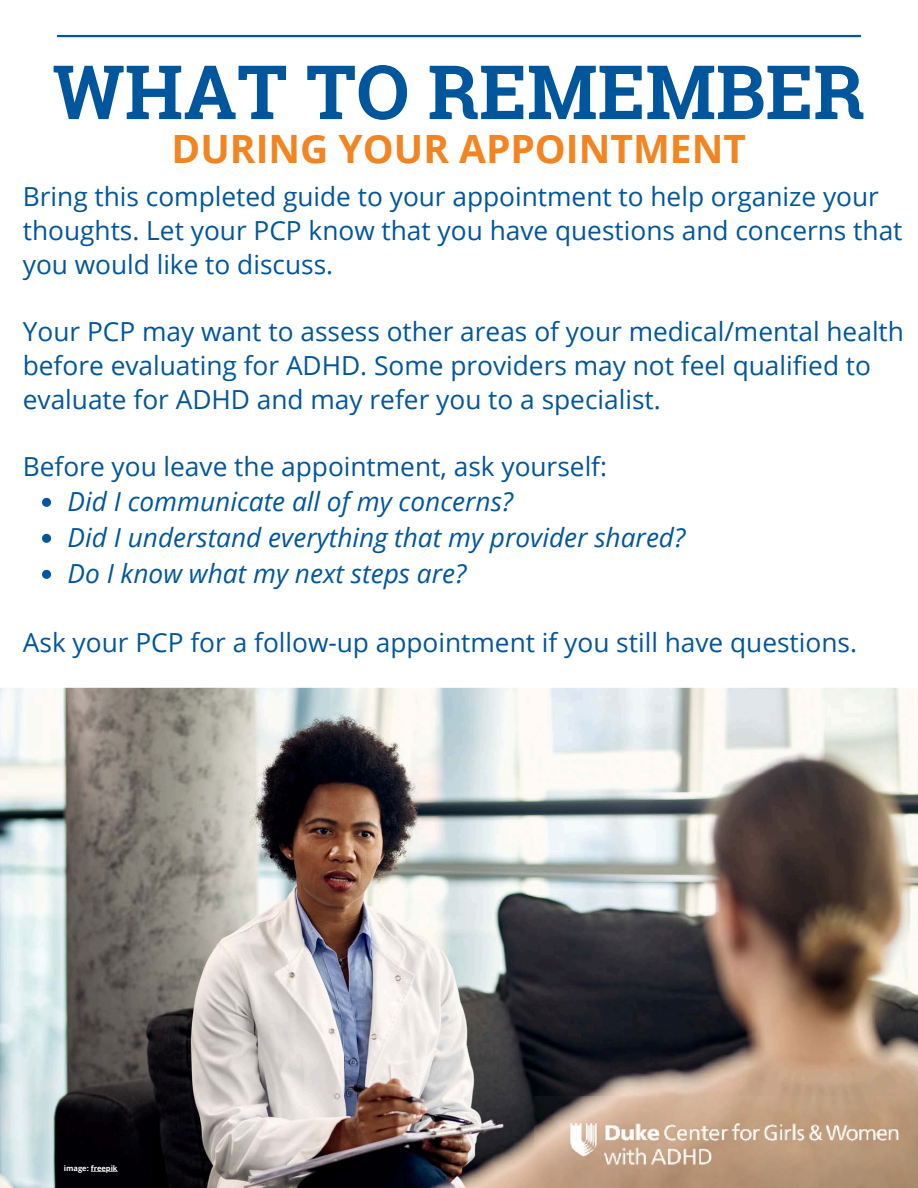
<style>
.page{position:relative;width:918px;height:1188px;background:#fff}
.page>*{position:absolute;margin:0;border:0;box-sizing:border-box;transform-origin:0 0}
.t1{font:700 75px "Roboto Slab";color:#00569d}
.t2{font:700 39px "Open Sans";color:#f28521}
.t3{font:26.25px/33.8px "Open Sans";color:#00569d}
.t4{font:italic 26.25px/36px "Open Sans";color:#00569d}
.t5{font:700 7.5px "Open Sans";color:#fff}
</style>
<div class="page">
<hr style="left:57px;top:35px;width:804px;height:2px;background:#00569d">
<img style="left:0;top:688px;width:918px;height:500px">
<img style="left:534px;top:1096px;width:384px;height:92px">
<svg style="left:42px;top:498px;width:9px;height:9px"></svg>
<svg style="left:42px;top:534px;width:9px;height:9px"></svg>
<svg style="left:42px;top:570px;width:9px;height:9px"></svg>
<svg style="left:91px;top:1171px;width:27px;height:1px"></svg>
<h1 class="t1" style="left:53px;top:41px;width:814px">WHAT TO REMEMBER</h1>
<h2 class="t2" style="left:172px;top:121px;width:576px">DURING YOUR APPOINTMENT</h2>
<p class="t3" style="left:23px;top:179px;width:881px">Bring this completed guide to your appointment to help organize your thoughts. Let your PCP know that you have questions and concerns that you would like to discuss.</p>
<p class="t3" style="left:23px;top:314px;width:883px">Your PCP may want to assess other areas of your medical/mental health before evaluating for ADHD. Some providers may not feel qualified to evaluate for ADHD and may refer you to a specialist.</p>
<p class="t3" style="left:23px;top:449px;width:586px">Before you leave the appointment, ask yourself:</p>
<p class="t4" style="left:68px;top:483px;width:619px">Did I communicate all of my concerns?<br>Did I understand everything that my provider shared?<br>Do I know what my next steps are?</p>
<p class="t3" style="left:23px;top:625px;width:836px">Ask your PCP for a follow-up appointment if you still have questions.</p>
<p class="t5" style="left:64px;top:1163px;width:55px">image: freepik</p>
</div>
